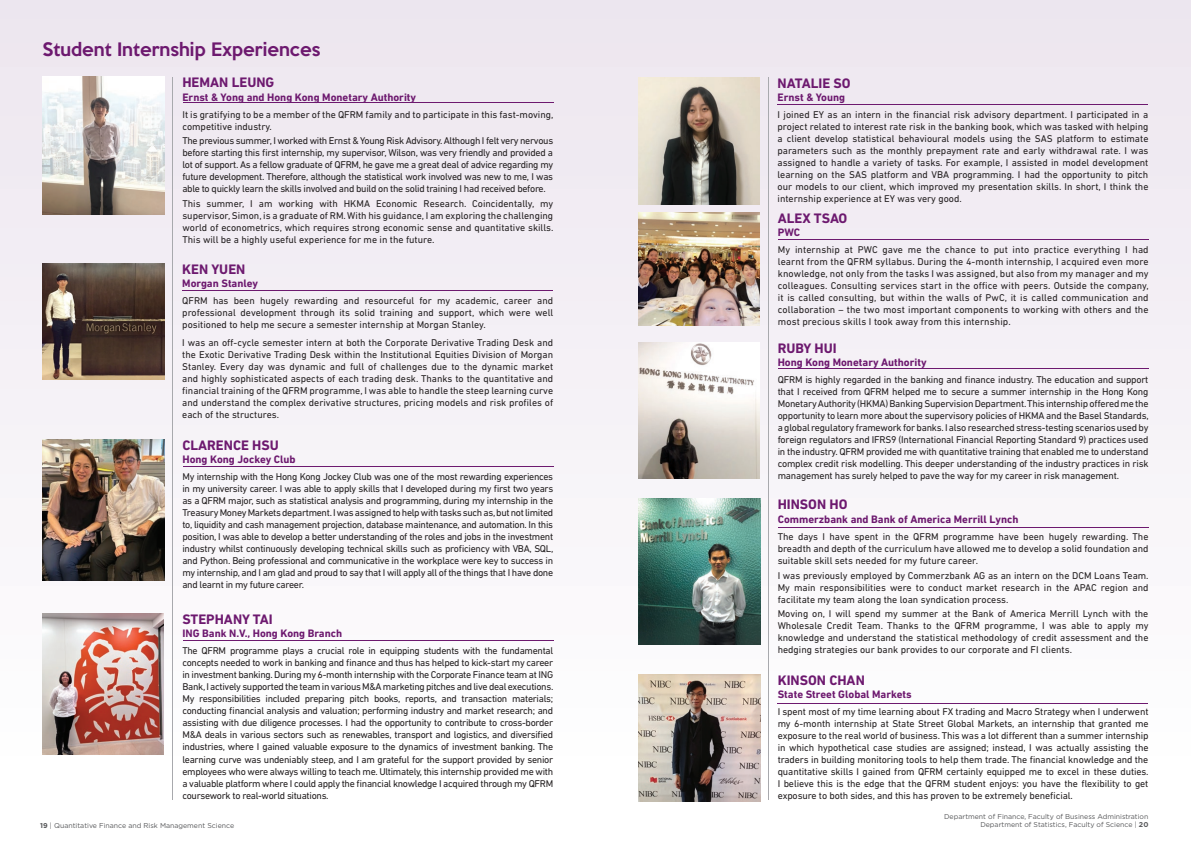
<style>
.page{position:relative;width:1191px;height:842px;background:#fff}
.page>*{position:absolute;margin:0;border:0;box-sizing:border-box;transform-origin:0 0}
.t1{font:500 17px "Keep Calm";color:#6d196f}
.t2{font:700 14px "DIN Next LT Pro";color:#6d196f}
.t3{font:700 11px "DIN Next LT Pro";color:#6d196f}
.t4{font:10px/12px "DIN Next LT Pro";color:#231f20;text-align:justify}
.t5{font:7px/8.4px "Gotham";color:#57585a;text-align:right}
.s1{font-weight:700}
</style>
<div class="page">
<div style="left:0;top:0;width:1191px;height:842px;background:linear-gradient(to right,#f4f1f5,#f6f3f7)"></div>
<hr style="left:172px;top:77px;width:1px;height:722px;background:#a8a9ad">
<hr style="left:183px;top:102px;width:370px;height:1px;background:#6d196f">
<img style="left:43px;top:77px;width:122px;height:138px">
<hr style="left:183px;top:466px;width:370px;height:1px;background:#6d196f">
<img style="left:43px;top:439px;width:121px;height:141px">
<hr style="left:182px;top:290px;width:370px;height:1px;background:#6d196f">
<img style="left:43px;top:264px;width:121px;height:116px">
<hr style="left:768px;top:77px;width:1px;height:722px;background:#a8a9ad">
<hr style="left:777px;top:104px;width:370px;height:1px;background:#6d196f">
<img style="left:638px;top:77px;width:122px;height:128px">
<hr style="left:778px;top:239px;width:370px;height:1px;background:#6d196f">
<img style="left:638px;top:213px;width:122px;height:113px">
<hr style="left:778px;top:368px;width:370px;height:1px;background:#6d196f">
<img style="left:638px;top:342px;width:122px;height:136px">
<hr style="left:778px;top:527px;width:370px;height:1px;background:#6d196f">
<img style="left:638px;top:499px;width:122px;height:146px">
<hr style="left:183px;top:641px;width:370px;height:1px;background:#6d196f">
<img style="left:43px;top:614px;width:120px;height:140px">
<hr style="left:777px;top:703px;width:371px;height:1px;background:#6d196f">
<img style="left:638px;top:675px;width:122px;height:126px">
<h1 class="t1" style="left:43px;top:35px;width:279px">Student Internship Experiences</h1>
<h2 class="t2" style="left:182px;top:74px;width:93px">HEMAN LEUNG</h2>
<p class="t3" style="left:182px;top:90px;width:235px">Ernst &amp; Yong and Hong Kong Monetary Authority</p>
<p class="t4" style="left:182px;top:108px;width:372px">It is gratifying to be a member of the QFRM family and to participate in this fast-moving, competitive industry.</p>
<p class="t4" style="left:182px;top:135px;width:372px">The previous summer, I worked with Ernst &amp; Young Risk Advisory. Although I felt very nervous before starting this first internship, my supervisor, Wilson, was very friendly and provided a lot of support. As a fellow graduate of QFRM, he gave me a great deal of advice regarding my future development. Therefore, although the statistical work involved was new to me, I was able to quickly learn the skills involved and build on the solid training I had received before.</p>
<p class="t4" style="left:182px;top:198px;width:372px">This summer, I am working with HKMA Economic Research. Coincidentally, my supervisor, Simon, is a graduate of RM. With his guidance, I am exploring the challenging world of econometrics, which requires strong economic sense and quantitative skills.<br>This will be a highly useful experience for me in the future.</p>
<h2 class="t2" style="left:182px;top:261px;width:65px">KEN YUEN</h2>
<p class="t3" style="left:182px;top:277px;width:77px">Morgan Stanley</p>
<p class="t4" style="left:182px;top:295px;width:372px">QFRM has been hugely rewarding and resourceful for my academic, career and professional development through its solid training and support, which were well positioned to help me secure a semester internship at Morgan Stanley.</p>
<p class="t4" style="left:182px;top:336px;width:372px">I was an off-cycle semester intern at both the Corporate Derivative Trading Desk and the Exotic Derivative Trading Desk within the Institutional Equities Division of Morgan Stanley. Every day was dynamic and full of challenges due to the dynamic market and highly sophisticated aspects of each trading desk. Thanks to the quantitative and financial training of the QFRM programme, I was able to handle the steep learning curve and understand the complex derivative structures, pricing models and risk profiles of each of the structures.</p>
<h2 class="t2" style="left:182px;top:437px;width:98px">CLARENCE HSU</h2>
<p class="t3" style="left:182px;top:453px;width:115px">Hong Kong Jockey Club</p>
<p class="t4" style="left:182px;top:471px;width:372px">My internship with the Hong Kong Jockey Club was one of the most rewarding experiences in my university career. I was able to apply skills that I developed during my first two years as a QFRM major, such as statistical analysis and programming, during my internship in the Treasury Money Markets department. I was assigned to help with tasks such as, but not limited to, liquidity and cash management projection, database maintenance, and automation. In this position, I was able to develop a better understanding of the roles and jobs in the investment industry whilst continuously developing technical skills such as proficiency with VBA, SQL, and Python. Being professional and communicative in the workplace were key to success in my internship, and I am glad and proud to say that I will apply all of the things that I have done and learnt in my future career.</p>
<h2 class="t2" style="left:182px;top:611px;width:92px">STEPHANY TAI</h2>
<p class="t3" style="left:182px;top:627px;width:161px">ING Bank N.V., Hong Kong Branch</p>
<p class="t4" style="left:182px;top:645px;width:372px">The QFRM programme plays a crucial role in equipping students with the fundamental concepts needed to work in banking and finance and thus has helped to kick-start my career in investment banking. During my 6-month internship with the Corporate Finance team at ING Bank, I actively supported the team in various M&amp;A marketing pitches and live deal executions.<br>My responsibilities included preparing pitch books, reports, and transaction materials; conducting financial analysis and valuation; performing industry and market research; and assisting with due diligence processes. I had the opportunity to contribute to cross-border M&amp;A deals in various sectors such as renewables, transport and logistics, and diversified industries, where I gained valuable exposure to the dynamics of investment banking. The learning curve was undeniably steep, and I am grateful for the support provided by senior employees who were always willing to teach me. Ultimately, this internship provided me with a valuable platform where I could apply the financial knowledge I acquired through my QFRM coursework to real-world situations.</p>
<p class="t5" style="left:40px;top:821px;width:195px"><span class="s1">19</span> | Quantitative Finance and Risk Management Science</p>
<h2 class="t2" style="left:777px;top:75px;width:75px">NATALIE SO</h2>
<p class="t3" style="left:777px;top:91px;width:69px">Ernst &amp; Young</p>
<p class="t4" style="left:777px;top:108px;width:372px">I joined EY as an intern in the financial risk advisory department. I participated in a project related to interest rate risk in the banking book, which was tasked with helping a client develop statistical behavioural models using the SAS platform to estimate parameters such as the monthly prepayment rate and early withdrawal rate. I was assigned to handle a variety of tasks. For example, I assisted in model development learning on the SAS platform and VBA programming. I had the opportunity to pitch our models to our client, which improved my presentation skills. In short, I think the internship experience at EY was very good.</p>
<h2 class="t2" style="left:778px;top:210px;width:71px">ALEX TSAO</h2>
<p class="t3" style="left:778px;top:226px;width:24px">PWC</p>
<p class="t4" style="left:778px;top:244px;width:372px">My internship at PWC gave me the chance to put into practice everything I had learnt from the QFRM syllabus. During the 4-month internship, I acquired even more knowledge, not only from the tasks I was assigned, but also from my manager and my colleagues. Consulting services start in the office with peers. Outside the company, it is called consulting, but within the walls of PwC, it is called communication and collaboration – the two most important components to working with others and the most precious skills I took away from this internship.</p>
<h2 class="t2" style="left:777px;top:340px;width:60px">RUBY HUI</h2>
<p class="t3" style="left:777px;top:356px;width:150px">Hong Kong Monetary Authority</p>
<p class="t4" style="left:777px;top:373px;width:372px">QFRM is highly regarded in the banking and finance industry. The education and support that I received from QFRM helped me to secure a summer internship in the Hong Kong Monetary Authority (HKMA) Banking Supervision Department. This internship offered me the opportunity to learn more about the supervisory policies of HKMA and the Basel Standards, a global regulatory framework for banks. I also researched stress-testing scenarios used by foreign regulators and IFRS9 (International Financial Reporting Standard 9) practices used in the industry. QFRM provided me with quantitative training that enabled me to understand complex credit risk modelling. This deeper understanding of the industry practices in risk management has surely helped to pave the way for my career in risk management.</p>
<h2 class="t2" style="left:777px;top:496px;width:71px">HINSON HO</h2>
<p class="t3" style="left:777px;top:512px;width:242px">Commerzbank and Bank of America Merrill Lynch</p>
<p class="t4" style="left:777px;top:530px;width:372px">The days I have spent in the QFRM programme have been hugely rewarding. The breadth and depth of the curriculum have allowed me to develop a solid foundation and suitable skill sets needed for my future career.</p>
<p class="t4" style="left:777px;top:569px;width:372px">I was previously employed by Commerzbank AG as an intern on the DCM Loans Team.<br>My main responsibilities were to conduct market research in the APAC region and facilitate my team along the loan syndication process.</p>
<p class="t4" style="left:777px;top:608px;width:372px">Moving on, I will spend my summer at the Bank of America Merrill Lynch with the Wholesale Credit Team. Thanks to the QFRM programme, I was able to apply my knowledge and understand the statistical methodology of credit assessment and the hedging strategies our bank provides to our corporate and FI clients.</p>
<h2 class="t2" style="left:777px;top:672px;width:89px">KINSON CHAN</h2>
<p class="t3" style="left:777px;top:688px;width:135px">State Street Global Markets</p>
<p class="t4" style="left:777px;top:706px;width:372px">I spent most of my time learning about FX trading and Macro Strategy when I underwent my 6-month internship at State Street Global Markets, an internship that granted me exposure to the real world of business. This was a lot different than a summer internship in which hypothetical case studies are assigned; instead, I was actually assisting the traders in building monitoring tools to help them trade. The financial knowledge and the quantitative skills I gained from QFRM certainly equipped me to excel in these duties.<br>I believe this is the edge that the QFRM student enjoys: you have the flexibility to get exposure to both sides, and this has proven to be extremely beneficial.</p>
<p class="t5" style="left:944px;top:812px;width:206px">Department of Finance, Faculty of Business Administration<br>Department of Statistics, Faculty of Science | <span class="s1">20</span></p>
</div>
